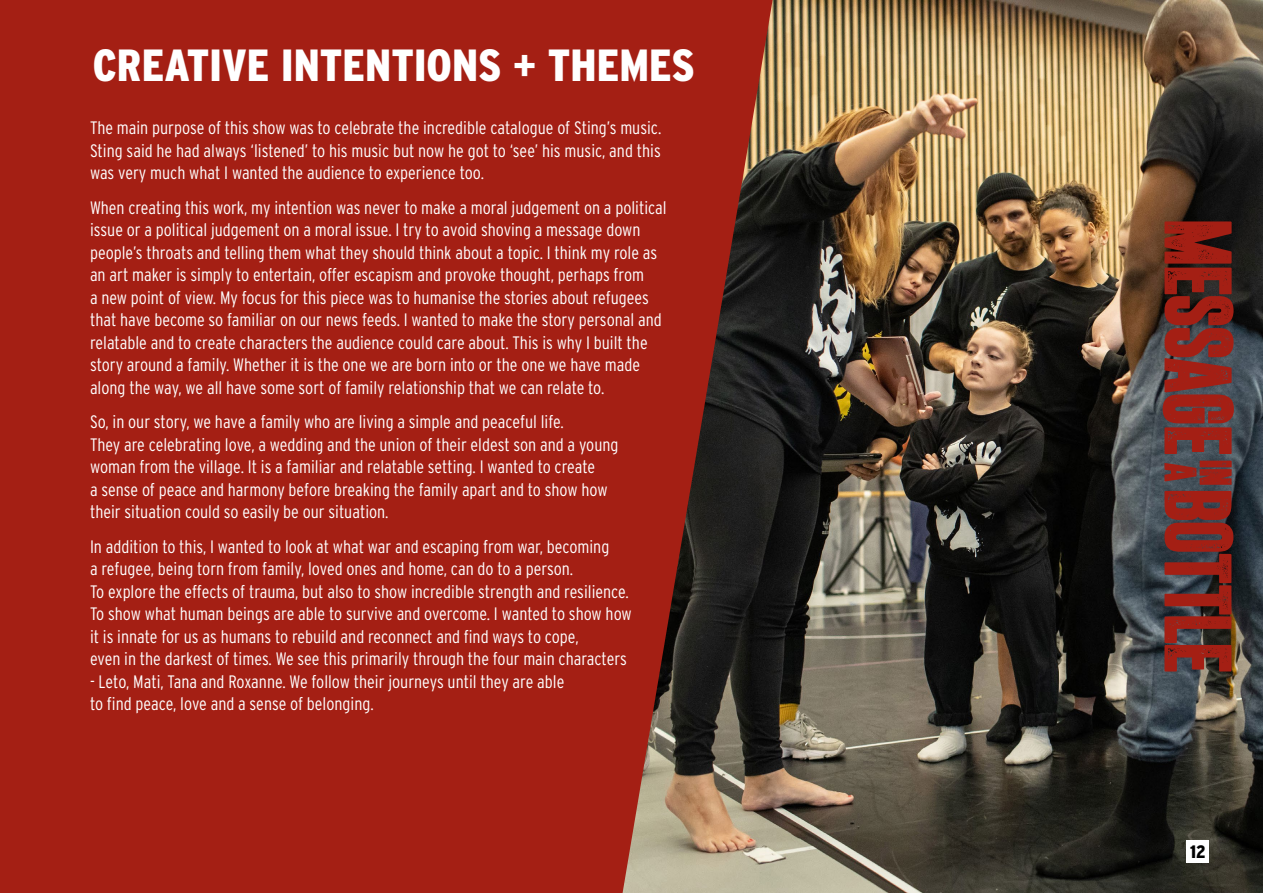
<style>
.page{position:relative;width:1263px;height:893px;background:#a41f14}
.page>*{position:absolute;margin:0;border:0;box-sizing:border-box;transform-origin:0 0}
.t1{font:900 45px "Interstate Condensed";color:#fff}
.t2{font:300 18px/22.5px "Interstate Condensed";color:#fff}
.t3{font:900 18px "Interstate Condensed";color:#000}
.s1{font-weight:700}
</style>
<div class="page">
<img style="left:622px;top:0;width:641px;height:893px">
<div style="left:1186px;top:840px;width:23px;height:23px;background:#fff"></div>
<svg style="left:1164px;top:491px;width:69px;height:180px"></svg>
<svg style="left:1164px;top:461px;width:67px;height:24px"></svg>
<svg style="left:1162px;top:221px;width:72px;height:233px"></svg>
<h1 class="t1" style="left:93px;top:40px;width:603px">CREATIVE INTENTIONS <span class="s1">+</span> THEMES</h1>
<p class="t2" style="left:90px;top:117px;width:573px;text-align:justify">The main purpose of this show was to celebrate the incredible catalogue of Sting’s music.<br>Sting said he had always ‘listened’ to his music but now he got to ‘see’ his music, and this was very much what I wanted the audience to experience too.</p>
<p class="t2" style="left:90px;top:196px;width:578px">When creating this work, my intention was never to make a moral judgement on a political issue or a political judgement on a moral issue. I try to avoid shoving a message down people’s throats and telling them what they should think about a topic. I think my role as an art maker is simply to entertain, offer escapism and provoke thought, perhaps from<br>a new point of view. My focus for this piece was to humanise the stories about refugees that have become so familiar on our news feeds. I wanted to make the story personal and relatable and to create characters the audience could care about. This is why I built the story around a family. Whether it is the one we are born into or the one we have made along the way, we all have some sort of family relationship that we can relate to.</p>
<p class="t2" style="left:90px;top:411px;width:530px">So, in our story, we have a family who are living a simple and peaceful life.<br>They are celebrating love, a wedding and the union of their eldest son and a young woman from the village. It is a familiar and relatable setting. I wanted to create<br>a sense of peace and harmony before breaking the family apart and to show how their situation could so easily be our situation.</p>
<p class="t2" style="left:90px;top:535px;width:543px">In addition to this, I wanted to look at what war and escaping from war, becoming<br>a refugee, being torn from family, loved ones and home, can do to a person.<br>To explore the effects of trauma, but also to show incredible strength and resilience.<br>To show what human beings are able to survive and overcome. I wanted to show how it is innate for us as humans to rebuild and reconnect and find ways to cope,<br>even in the darkest of times. We see this primarily through the four main characters</p>
<p class="t2" style="left:90px;top:670px;width:476px">- Leto, Mati, Tana and Roxanne. We follow their journeys until they are able to find peace, love and a sense of belonging.</p>
<p class="t3" style="left:1190px;top:841px;width:17px">12</p>
</div>
